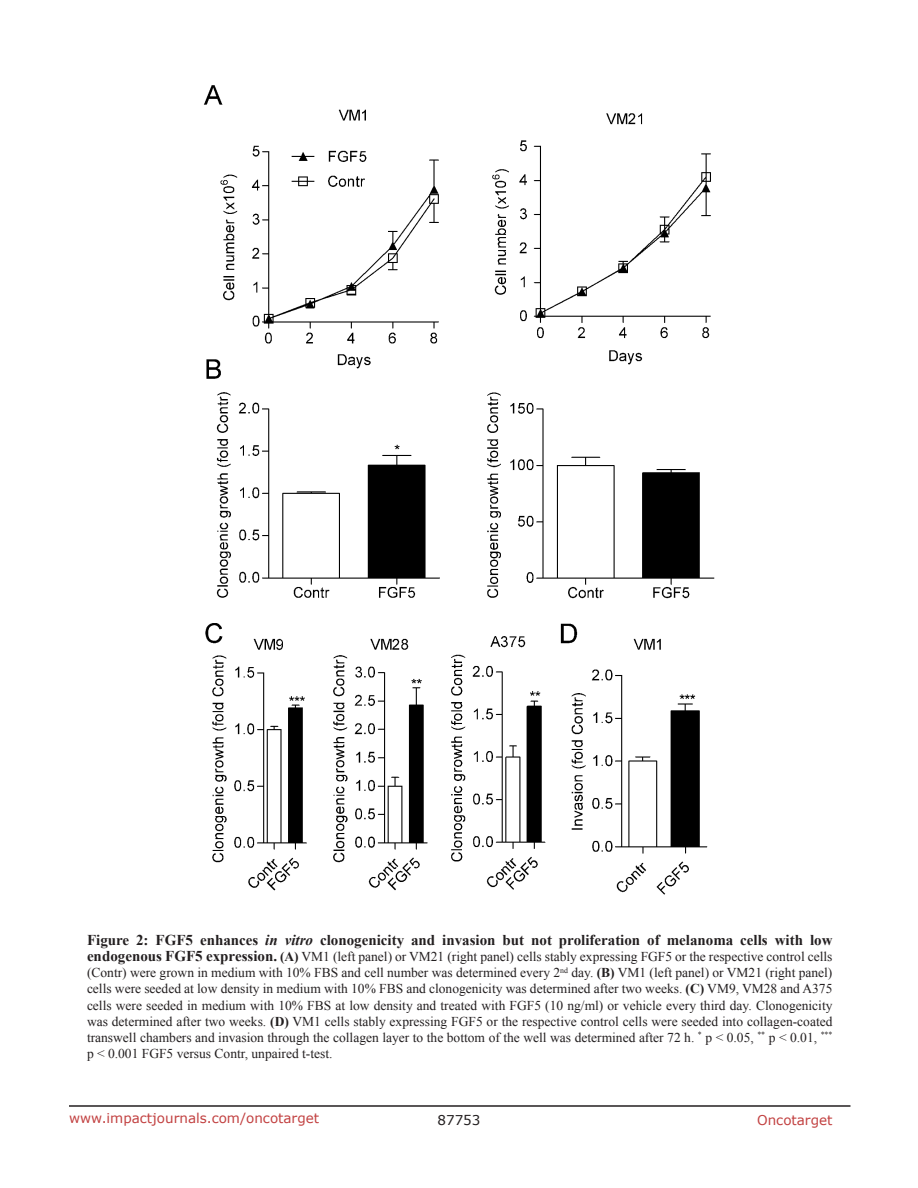
<style>
.page{position:relative;width:918px;height:1188px;background:#fff}
.page>*{position:absolute;margin:0;border:0;box-sizing:border-box;transform-origin:0 0}
.figuretext{font:700 15px "Times New Roman";color:#231f20}
.figuretext-2{font:13.5px/16.2px "Times New Roman";color:#231f20;text-align:justify}
.t1{font:13.5px "Verdana";color:#c24141}
.t2{font:13.5px "Verdana";color:#231f20}
.s1{font-style:italic}
.s2{font-weight:700;font-size:15px}
.s3{font-weight:700}
</style>
<div class="page">
<hr style="left:69px;top:1105px;width:781px;height:2px;background:#231f20">
<img style="left:203px;top:85px;width:512px;height:810px">
<p class="figuretext" style="left:87px;top:929px;width:747px">Figure 2: FGF5 enhances <span class="s1">in vitro</span> clonogenicity and invasion but not proliferation of melanoma cells with low</p>
<p class="figuretext-2" style="left:87px;top:948px;width:747px"><span class="s2">endogenous FGF5 expression.</span> <span class="s3">(A)</span> VM1 (left panel) or VM21 (right panel) cells stably expressing FGF5 or the respective control cells (Contr) were grown in medium with 10% FBS and cell number was determined every 2<sup>nd</sup> day. <span class="s3">(B)</span> VM1 (left panel) or VM21 (right panel) cells were seeded at low density in medium with 10% FBS and clonogenicity was determined after two weeks. <span class="s3">(C)</span> VM9, VM28 and A375 cells were seeded in medium with 10% FBS at low density and treated with FGF5 (10 ng/ml) or vehicle every third day. Clonogenicity was determined after two weeks. <span class="s3">(D)</span> VM1 cells stably expressing FGF5 or the respective control cells were seeded into collagen-coated transwell chambers and invasion through the collagen layer to the bottom of the well was determined after 72 h. <sup>*</sup> p &lt; 0.05, <sup>**</sup> p &lt; 0.01, <sup>*** </sup>p &lt; 0.001 FGF5 versus Contr, unpaired t-test.</p>
<p class="t1" style="left:69px;top:1109px;width:252px">www.impactjournals.com/oncotarget</p>
<p class="t2" style="left:438px;top:1111px;width:44px">87753</p>
<p class="t1" style="left:757px;top:1111px;width:77px">Oncotarget</p>
</div>
